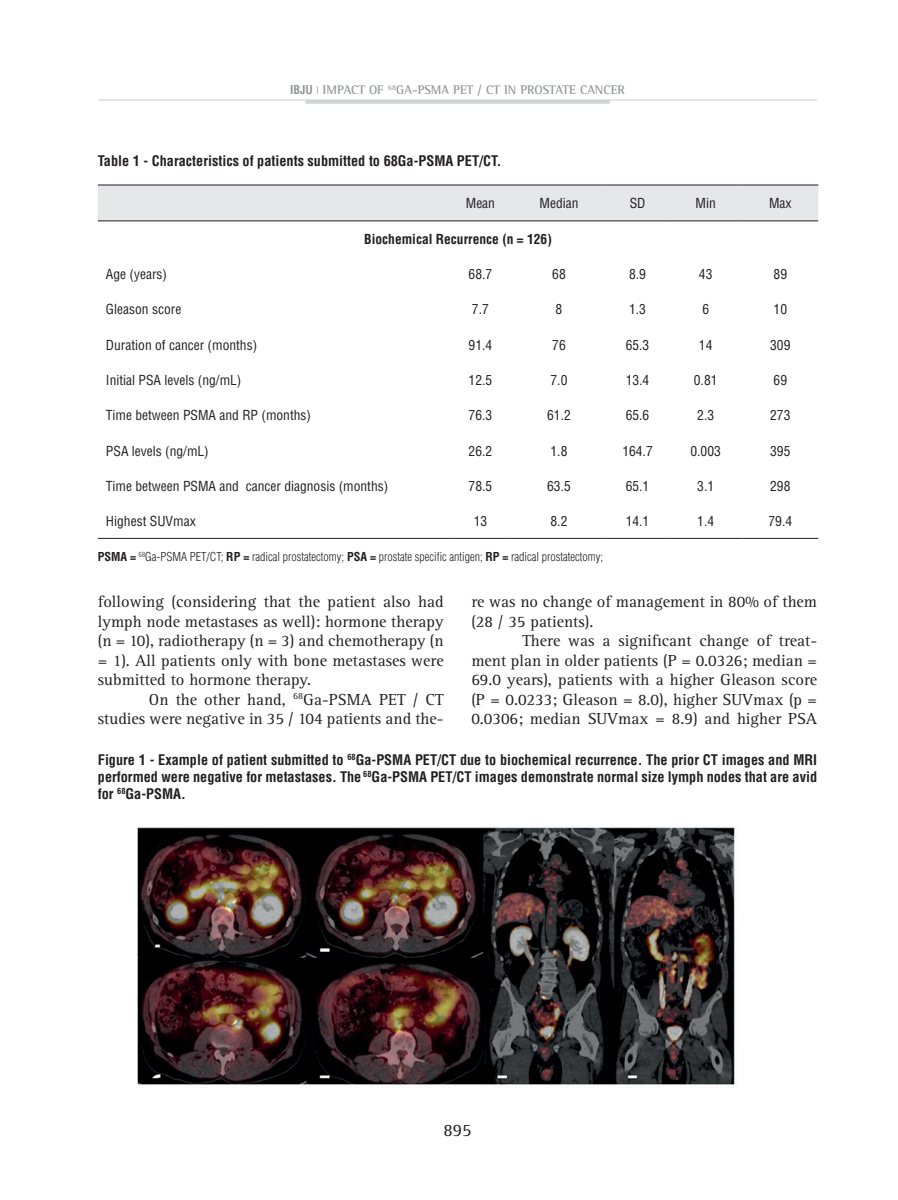
<style>
.page{position:relative;width:898px;height:1200px;background:#fff}
.page>*{position:absolute;margin:0;border:0;box-sizing:border-box;transform-origin:0 0}
.t1{font:18px "Rotis Serif";color:#231f20}
.t2{font:16.5px/19.5px "Rotis Serif";color:#231f20;text-align:justify}
.t3{font:700 condensed 14.25px/17.1px "Helvetica";color:#231f20;text-align:justify}
.t4{font:condensed 13.5px "Helvetica";color:#231f20}
.t5{font:700 condensed 13.5px "Helvetica";color:#231f20}
.t6{font:700 12.75px "Rotis Semi Serif";color:#939598}
.t7{font:300 condensed 12px "Helvetica";color:#231f20}
.s1{font-family:"Helvetica";font-stretch:condensed;font-size:12px}
.s2{font-weight:700}
</style>
<div class="page">
<hr style="left:98px;top:99px;width:718px;height:2px;background:#dcdddf">
<hr style="left:305px;top:100px;width:304px;height:4px;background:#d1d2d4">
<div style="left:98px;top:185px;width:720px;height:35px;background:#e6e7e9"></div>
<hr style="left:98px;top:538px;width:351px;height:1px;background:#231f20">
<hr style="left:449px;top:538px;width:62px;height:1px;background:#231f20">
<hr style="left:511px;top:538px;width:95px;height:1px;background:#231f20">
<hr style="left:606px;top:538px;width:62px;height:1px;background:#231f20">
<hr style="left:668px;top:538px;width:74px;height:1px;background:#231f20">
<hr style="left:742px;top:538px;width:76px;height:1px;background:#231f20">
<hr style="left:98px;top:184px;width:351px;height:1px;background:#231f20">
<hr style="left:449px;top:184px;width:62px;height:1px;background:#231f20">
<hr style="left:511px;top:184px;width:95px;height:1px;background:#231f20">
<hr style="left:606px;top:184px;width:62px;height:1px;background:#231f20">
<hr style="left:668px;top:184px;width:74px;height:1px;background:#231f20">
<hr style="left:742px;top:184px;width:76px;height:1px;background:#231f20">
<hr style="left:98px;top:220px;width:351px;height:1px;background:#231f20">
<hr style="left:449px;top:220px;width:62px;height:1px;background:#231f20">
<hr style="left:511px;top:220px;width:95px;height:1px;background:#231f20">
<hr style="left:606px;top:220px;width:62px;height:1px;background:#231f20">
<hr style="left:668px;top:220px;width:74px;height:1px;background:#231f20">
<hr style="left:742px;top:220px;width:76px;height:1px;background:#231f20">
<img style="left:137px;top:827px;width:598px;height:258px">
<p class="t6" style="left:290px;top:82px;width:336px"><span class="s1">ibju</span> <sup>|</sup> IMPACT OF <sup>68</sup>GA-PSMA PET / CT IN PROSTATE CANCER</p>
<p class="t3" style="left:98px;top:152px;width:405px">Table 1 - Characteristics of patients submitted to 68Ga-PSMA PET/CT.</p>
<p class="t4" style="left:465px;top:195px;width:31px">Mean</p>
<p class="t4" style="left:539px;top:195px;width:40px">Median</p>
<p class="t4" style="left:629px;top:195px;width:17px">SD</p>
<p class="t4" style="left:695px;top:195px;width:22px">Min</p>
<p class="t4" style="left:768px;top:195px;width:24px">Max</p>
<p class="t5" style="left:364px;top:231px;width:189px">Biochemical Recurrence (n = 126)</p>
<p class="t4" style="left:106px;top:266px;width:63px">Age (years)</p>
<p class="t4" style="left:468px;top:266px;width:25px">68.7</p>
<p class="t4" style="left:552px;top:266px;width:15px">68</p>
<p class="t4" style="left:629px;top:266px;width:18px">8.9</p>
<p class="t4" style="left:698px;top:266px;width:15px">43</p>
<p class="t4" style="left:773px;top:266px;width:15px">89</p>
<p class="t4" style="left:106px;top:301px;width:77px">Gleason score</p>
<p class="t4" style="left:472px;top:301px;width:18px">7.7</p>
<p class="t4" style="left:555px;top:301px;width:8px">8</p>
<p class="t4" style="left:629px;top:301px;width:18px">1.3</p>
<p class="t4" style="left:702px;top:301px;width:8px">6</p>
<p class="t4" style="left:773px;top:301px;width:15px">10</p>
<p class="t4" style="left:106px;top:336px;width:153px">Duration of cancer (months)</p>
<p class="t4" style="left:468px;top:336px;width:25px">91.4</p>
<p class="t4" style="left:552px;top:336px;width:15px">76</p>
<p class="t4" style="left:625px;top:336px;width:25px">65.3</p>
<p class="t4" style="left:698px;top:336px;width:15px">14</p>
<p class="t4" style="left:769px;top:336px;width:22px">309</p>
<p class="t4" style="left:106px;top:371px;width:137px">Initial PSA levels (ng/mL)</p>
<p class="t4" style="left:468px;top:371px;width:25px">12.5</p>
<p class="t4" style="left:550px;top:371px;width:18px">7.0</p>
<p class="t4" style="left:625px;top:371px;width:25px">13.4</p>
<p class="t4" style="left:693px;top:371px;width:25px">0.81</p>
<p class="t4" style="left:773px;top:371px;width:15px">69</p>
<p class="t4" style="left:106px;top:407px;width:206px">Time between PSMA and RP (months)</p>
<p class="t4" style="left:468px;top:407px;width:25px">76.3</p>
<p class="t4" style="left:547px;top:407px;width:25px">61.2</p>
<p class="t4" style="left:625px;top:407px;width:25px">65.6</p>
<p class="t4" style="left:697px;top:407px;width:18px">2.3</p>
<p class="t4" style="left:769px;top:407px;width:22px">273</p>
<p class="t4" style="left:106px;top:442px;width:104px">PSA levels (ng/mL)</p>
<p class="t4" style="left:468px;top:442px;width:25px">26.2</p>
<p class="t4" style="left:550px;top:442px;width:18px">1.8</p>
<p class="t4" style="left:622px;top:442px;width:32px">164.7</p>
<p class="t4" style="left:690px;top:442px;width:32px">0.003</p>
<p class="t4" style="left:769px;top:442px;width:22px">395</p>
<p class="t4" style="left:106px;top:477px;width:284px">Time between PSMA and cancer diagnosis (months)</p>
<p class="t4" style="left:468px;top:477px;width:25px">78.5</p>
<p class="t4" style="left:547px;top:477px;width:25px">63.5</p>
<p class="t4" style="left:625px;top:477px;width:25px">65.1</p>
<p class="t4" style="left:697px;top:477px;width:18px">3.1</p>
<p class="t4" style="left:769px;top:477px;width:22px">298</p>
<p class="t4" style="left:106px;top:512px;width:91px">Highest SUVmax</p>
<p class="t4" style="left:473px;top:512px;width:15px">13</p>
<p class="t4" style="left:550px;top:512px;width:18px">8.2</p>
<p class="t4" style="left:625px;top:512px;width:25px">14.1</p>
<p class="t4" style="left:697px;top:512px;width:18px">1.4</p>
<p class="t4" style="left:768px;top:512px;width:25px">79.4</p>
<p class="t7" style="left:98px;top:548px;width:506px"><span class="s2">PSMA =</span> <sup>68</sup>Ga-PSMA PET/CT; <span class="s2">RP =</span> radical prostatectomy; <span class="s2">PSA =</span> prostate specific antigen; <span class="s2">RP =</span> radical prostatectomy;</p>
<p class="t2" style="left:98px;top:592px;width:347px">following (considering that the patient also had lymph node metastases as well): hormone therapy (n = 10), radiotherapy (n = 3) and chemotherapy (n = 1). All patients only with bone metastases were submitted to hormone therapy.</p>
<p class="t2" style="left:98px;top:690px;width:347px;text-align:right">On the other hand, <sup>68</sup>Ga-PSMA PET / CT studies were negative in 35 / 104 patients and the-</p>
<p class="t2" style="left:471px;top:592px;width:347px">re was no change of management in 80% of them (28 / 35 patients).</p>
<p class="t2" style="left:471px;top:631px;width:347px;text-indent:51px">There was a significant change of treat&shy;ment plan in older patients (P = 0.0326; median = 69.0 years), patients with a higher Gleason score (P = 0.0233; Gleason = 8.0), higher SUVmax (p = 0.0306; median SUVmax = 8.9) and higher PSA</p>
<p class="t3" style="left:98px;top:750px;width:720px">Figure 1 - Example of patient submitted to <sup>68</sup>Ga-PSMA PET/CT due to biochemical recurrence. The prior CT images and MRI performed were negative for metastases. The <sup>68</sup>Ga-PSMA PET/CT images demonstrate normal size lymph nodes that are avid for <sup>68</sup>Ga-PSMA.</p>
<p class="t1" style="left:443px;top:1119px;width:30px">895</p>
</div>
